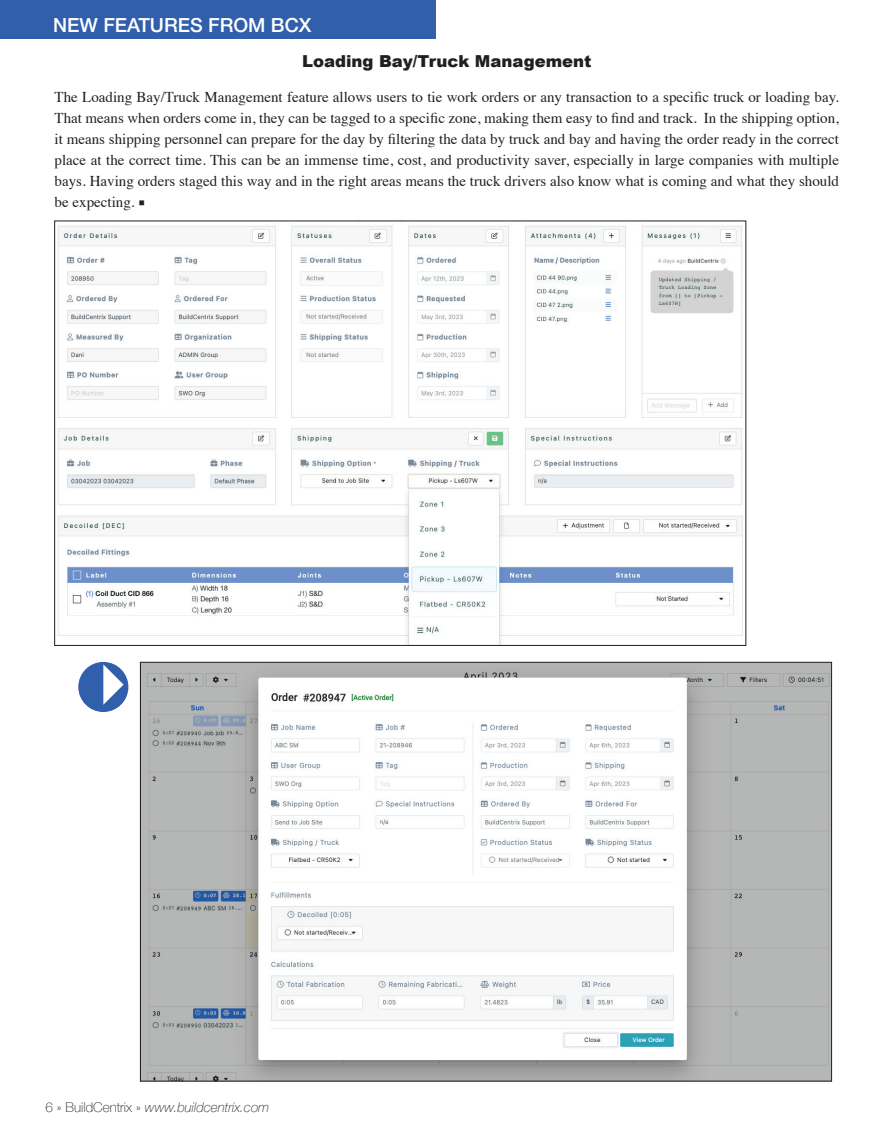
<style>
.page{position:relative;width:891px;height:1134px;background:#fff}
.page>*{position:absolute;margin:0;border:0;box-sizing:border-box;transform-origin:0 0}
.t1{font:500 19.5px "Helvetica Neue LT Std";color:#fff}
.t2{font:900 16.5px "Arial";color:#231f20}
.t3{font:15px/21px "Times";color:#231f20;text-align:justify}
.t4{font:italic 100 13.5px "Helvetica Neue";color:#231f20}
.s1{font-family:"Minion Pro";font-size:16.5px}
.s2{font-style:normal}
</style>
<div class="page">
<div style="left:78px;top:662px;width:50px;height:50px;background:#315fac;border-radius:50%"></div>
<svg style="left:103px;top:664px;width:21px;height:41px"></svg>
<div style="left:0;top:0;width:436px;height:39px;background:#315fac"></div>
<img style="left:58px;top:225px;width:685px;height:419px">
<img style="left:142px;top:664px;width:688px;height:415px">
<h1 class="t1" style="left:53px;top:13px;width:260px">NEW FEATURES FROM BCX</h1>
<p class="t2" style="left:302px;top:50px;width:291px">Loading Bay/Truck Management</p>
<p class="t3" style="left:55px;top:85px;width:786px">The Loading Bay/Truck Management feature allows users to tie work orders or any transaction to a specific truck or loading bay.<br>That means when orders come in, they can be tagged to a specific zone, making them easy to find and track. In the shipping option, it means shipping personnel can prepare for the day by filtering the data by truck and bay and having the order ready in the correct place at the correct time. This can be an immense time, cost, and productivity saver, especially in large companies with multiple bays. Having orders staged this way and in the right areas means the truck drivers also know what is coming and what they should be expecting. <span class="s1">■</span></p>
<p class="t4" style="left:45px;top:1097px;width:225px"><span class="s2">6 » BuildCentrix »</span> www.buildcentrix.com</p>
</div>
